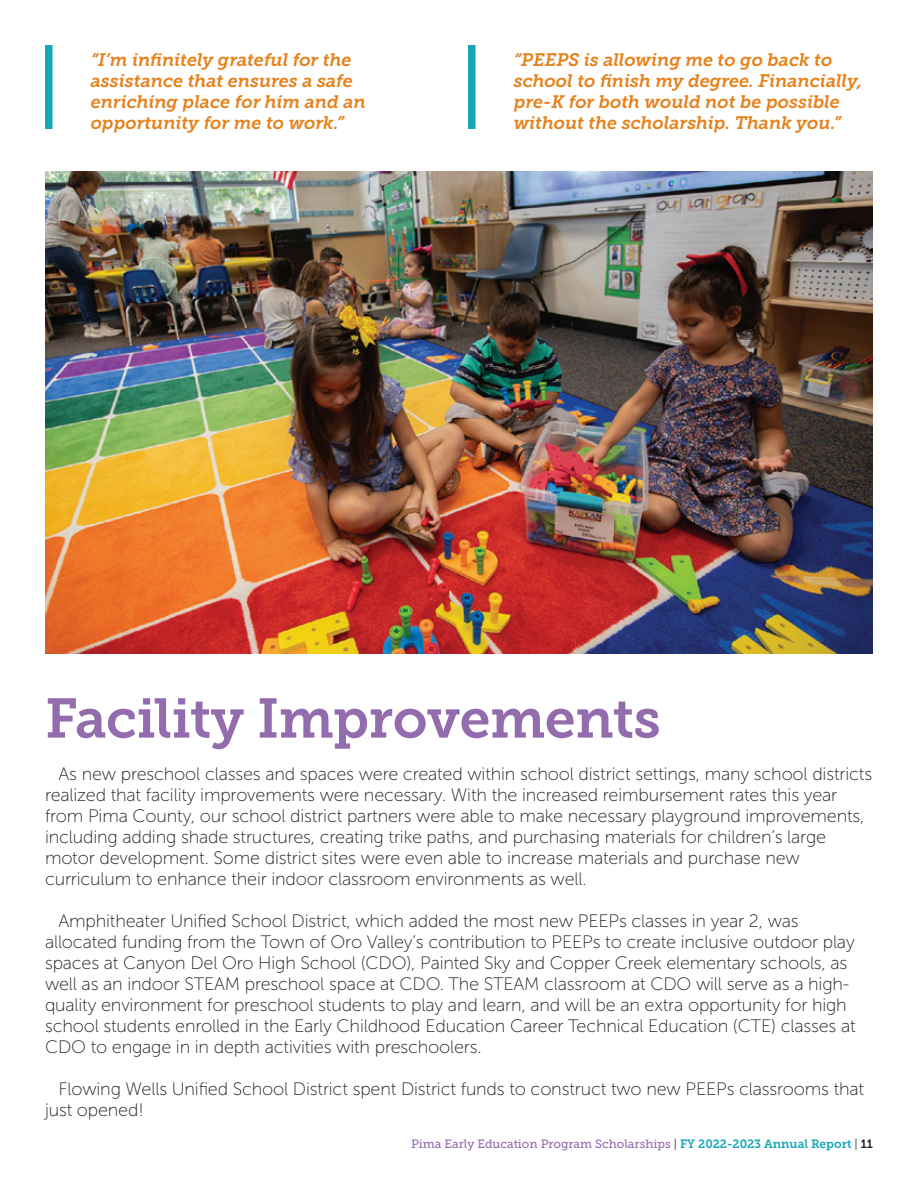
<style>
.page{position:relative;width:918px;height:1188px;background:#fff}
.page>*{position:absolute;margin:0;border:0;box-sizing:border-box;transform-origin:0 0}
.t1{font:55.5px "Museo Slab 700";letter-spacing:-.01em;color:#936cae}
.t2{font:18px/21px "Museo Sans 100";letter-spacing:-.01em;color:#231f20}
.t3{font:italic 18px/21px "Museo Slab 700";color:#e6811b}
.t4{font:12px "Museo Slab 500";color:#936cae}
.s1{color:#636366}
.s2{font-family:"Museo Slab 700";color:#15a6b7}
.s3{font-family:"Museo Slab 700";color:#231f20}
</style>
<div class="page">
<div style="left:45px;top:45px;width:7px;height:84px;background:#15a6b7"></div>
<div style="left:468px;top:45px;width:8px;height:84px;background:#15a6b7"></div>
<img style="left:45px;top:171px;width:828px;height:482px">
<p class="t3" style="left:91px;top:49px;width:276px">“I’m infinitely grateful for the assistance that ensures a safe enriching place for him and an opportunity for me to work.”</p>
<p class="t3" style="left:514px;top:49px;width:350px">“PEEPS is allowing me to go back to school to finish my degree. Financially, pre-K for both would not be possible without the scholarship. Thank you.”</p>
<h1 class="t1" style="left:45px;top:687px;width:617px">Facility Improvements</h1>
<p class="t2" style="left:45px;top:764px;width:829px;text-indent:14px">As new preschool classes and spaces were created within school district settings, many school districts realized that facility improvements were necessary. With the increased reimbursement rates this year from Pima County, our school district partners were able to make necessary playground improvements, including adding shade structures, creating trike paths, and purchasing materials for children’s large motor development. Some district sites were even able to increase materials and purchase new curriculum to enhance their indoor classroom environments as well.</p>
<p class="t2" style="left:45px;top:911px;width:812px;text-indent:14px">Amphitheater Unified School District, which added the most new PEEPs classes in year 2, was allocated funding from the Town of Oro Valley’s contribution to PEEPs to create inclusive outdoor play spaces at Canyon Del Oro High School (CDO), Painted Sky and Copper Creek elementary schools, as well as an indoor STEAM preschool space at CDO. The STEAM classroom at CDO will serve as a high&shy;quality environment for preschool students to play and learn, and will be an extra opportunity for high school students enrolled in the Early Childhood Education Career Technical Education (CTE) classes at CDO to engage in in depth activities with preschoolers.</p>
<p class="t2" style="left:45px;top:1079px;width:821px;text-indent:14px">Flowing Wells Unified School District spent District funds to construct two new PEEPs classrooms that just opened!</p>
<p class="t4" style="left:411px;top:1137px;width:463px">Pima Early Education Program Scholarships <span class="s1">|</span> <span class="s2">FY 2022-2023 Annual Report</span> <span class="s1">|</span> <span class="s3">11</span></p>
</div>
